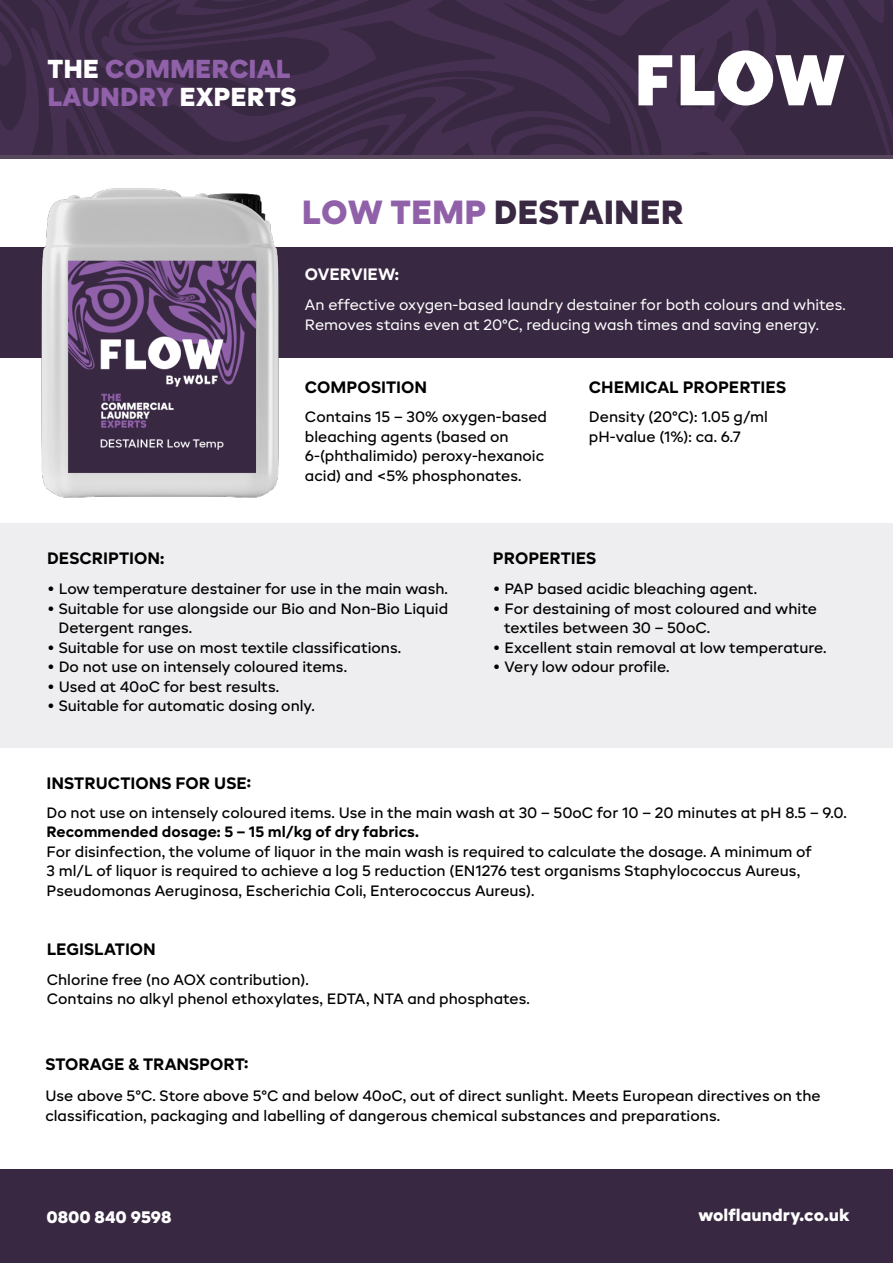
<style>
.page{position:relative;width:893px;height:1263px;background:#fff}
.page>*{position:absolute;margin:0;border:0;box-sizing:border-box;transform-origin:0 0}
.t1{font:900 33.45px "BR Candor";color:#392842}
.t2{font:900 25.95px/28.5px "BR Candor";color:#9061a9}
.t3{font:900 16.65px "BR Candor";color:#fff}
.t4{font:700 16.5px "BR Candor";color:#000}
.t5{font:700 16.5px "BR Candor";color:#fff}
.t6{font:500 15px/19.5px "BR Candor";color:#000}
.t7{font:15px/19.5px "BR Candor";color:#fff}
.t8{font:700 15px "BR Candor";color:#000}
.s1{color:#fff}
.s2{color:#9061a9}
</style>
<div class="page">
<div style="left:0;top:523px;width:893px;height:225px;background:#eeedef"></div>
<div style="left:0;top:248px;width:893px;height:110px;background:#392842"></div>
<img style="left:0;top:188px;width:337px;height:310px">
<div style="left:0;top:1170px;width:893px;height:93px;background:#392842"></div>
<svg style="left:0;top:0;width:893px;height:155px;background:#473551"></svg>
<h2 class="t2" style="left:47px;top:55px;width:251px"><span class="s1">THE</span> COMMERCIAL<br>LAUNDRY <span class="s1">EXPERTS</span></h2>
<h1 class="t1" style="left:302px;top:192px;width:384px"><span class="s2">LOW TEMP</span> DESTAINER</h1>
<p class="t5" style="left:305px;top:264px;width:96px">OVERVIEW:</p>
<p class="t7" style="left:305px;top:295px;width:542px">An effective oxygen-based laundry destainer for both colours and whites.<br>Removes stains even at 20°C, reducing wash times and saving energy.</p>
<p class="t4" style="left:305px;top:377px;width:124px">COMPOSITION</p>
<p class="t6" style="left:305px;top:407px;width:244px">Contains 15 – 30% oxygen-based bleaching agents (based on<br>6-(phthalimido) peroxy-hexanoic acid) and &lt;5% phosphonates.</p>
<p class="t4" style="left:589px;top:377px;width:199px">CHEMICAL PROPERTIES</p>
<p class="t6" style="left:589px;top:407px;width:180px">Density (20°C): 1.05 g/ml pH-value (1%): ca. 6.7</p>
<p class="t4" style="left:47px;top:548px;width:119px">DESCRIPTION:</p>
<p class="t6" style="left:47px;top:579px;width:402px">• Low temperature destainer for use in the main wash.</p>
<p class="t6" style="left:58px;top:598px;width:391px;text-indent:-11px">• Suitable for use alongside our Bio and Non-Bio Liquid<br>Detergent ranges.</p>
<p class="t6" style="left:47px;top:637px;width:356px">• Suitable for use on most textile classifications.</p>
<p class="t6" style="left:47px;top:657px;width:301px">• Do not use on intensely coloured items.</p>
<p class="t6" style="left:47px;top:676px;width:234px">• Used at 40oC for best results.</p>
<p class="t6" style="left:47px;top:696px;width:269px">• Suitable for automatic dosing only.</p>
<p class="t4" style="left:493px;top:548px;width:105px">PROPERTIES</p>
<p class="t6" style="left:493px;top:579px;width:266px">• PAP based acidic bleaching agent.</p>
<p class="t6" style="left:504px;top:598px;width:314px;text-indent:-11px">• For destaining of most coloured and white textiles between 30 – 50oC.</p>
<p class="t6" style="left:493px;top:637px;width:335px">• Excellent stain removal at low temperature.</p>
<p class="t6" style="left:493px;top:657px;width:178px">• Very low odour profile.</p>
<p class="t4" style="left:47px;top:773px;width:206px">INSTRUCTIONS FOR USE:</p>
<p class="t6" style="left:47px;top:803px;width:802px">Do not use on intensely coloured items. Use in the main wash at 30 – 50oC for 10 – 20 minutes at pH 8.5 – 9.0.</p>
<p class="t8" style="left:47px;top:823px;width:374px">Recommended dosage: 5 – 15 ml/kg of dry fabrics.</p>
<p class="t6" style="left:47px;top:842px;width:767px">For disinfection, the volume of liquor in the main wash is required to calculate the dosage. A minimum of<br>3 ml/L of liquor is required to achieve a log 5 reduction (EN1276 test organisms Staphylococcus Aureus,<br>Pseudomonas Aeruginosa, Escherichia Coli, Enterococcus Aureus).</p>
<p class="t4" style="left:47px;top:939px;width:111px">LEGISLATION</p>
<p class="t6" style="left:47px;top:970px;width:485px">Chlorine free (no AOX contribution).<br>Contains no alkyl phenol ethoxylates, EDTA, NTA and phosphates.</p>
<p class="t4" style="left:45px;top:1054px;width:204px">STORAGE &amp; TRANSPORT:</p>
<p class="t6" style="left:45px;top:1086px;width:777px">Use above 5°C. Store above 5°C and below 40oC, out of direct sunlight. Meets European directives on the classification, packaging and labelling of dangerous chemical substances and preparations.</p>
<p class="t3" style="left:46px;top:1206px;width:126px">0800 840 9598</p>
<p class="t3" style="left:698px;top:1204px;width:153px">wolflaundry.co.uk</p>
</div>
